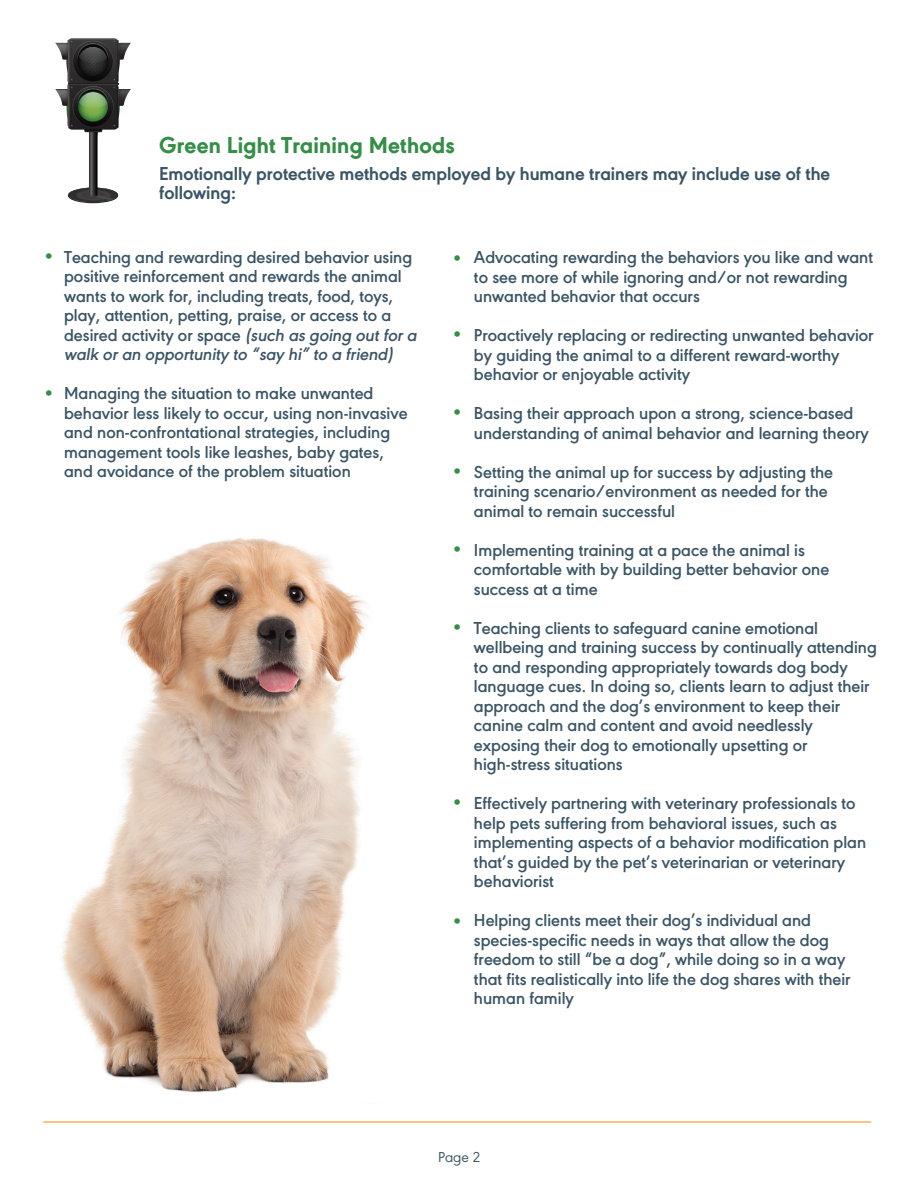
<style>
.page{position:relative;width:918px;height:1188px;background:#fff}
.page>*{position:absolute;margin:0;border:0;box-sizing:border-box;transform-origin:0 0}
.t1{font:800 24px "URW Geometric";letter-spacing:.01em;color:#348e46}
.t2{font:700 19.5px/19.5px "URW Geometric";color:#3b5566}
.t3{font:600 18px/19.5px "URW Geometric";color:#3b5566}
.t4{font:600 18px "URW Geometric";color:#348e46}
.t5{font:15px "URW Geometric";color:#3b5566}
.s1{font-style:italic}
</style>
<div class="page">
<svg style="left:55px;top:38px;width:76px;height:165px"></svg>
<img style="left:61px;top:538px;width:308px;height:554px">
<hr style="left:43px;top:1121px;width:828px;height:2px;background:#fbb254">
<h1 class="t1" style="left:159px;top:127px;width:297px">Green Light Training Methods</h1>
<p class="t2" style="left:159px;top:162px;width:673px">Emotionally protective methods employed by humane trainers may include use of the following:</p>
<p class="t4" style="left:45px;top:243px;width:10px">•</p>
<p class="t4" style="left:45px;top:379px;width:10px">•</p>
<p class="t3" style="left:64px;top:246px;width:354px">Teaching and rewarding desired behavior using positive reinforcement and rewards the animal wants to work for, including treats, food, toys, play, attention, petting, praise, or access to a desired activity or space <span class="s1">(such as going out for a walk or an opportunity to “say hi” to a friend)</span></p>
<p class="t3" style="left:64px;top:382px;width:345px">Managing the situation to make unwanted behavior less likely to occur, using non-invasive and non-confrontational strategies, including management tools like leashes, baby gates, and avoidance of the problem situation</p>
<p class="t4" style="left:453px;top:245px;width:10px">•</p>
<p class="t4" style="left:453px;top:321px;width:10px">•</p>
<p class="t4" style="left:453px;top:399px;width:10px">•</p>
<p class="t4" style="left:453px;top:458px;width:10px">•</p>
<p class="t4" style="left:453px;top:535px;width:10px">•</p>
<p class="t4" style="left:453px;top:613px;width:10px">•</p>
<p class="t4" style="left:453px;top:789px;width:10px">•</p>
<p class="t4" style="left:453px;top:907px;width:10px">•</p>
<p class="t3" style="left:474px;top:246px;width:401px">Advocating rewarding the behaviors you like and want to see more of while ignoring and/or not rewarding unwanted behavior that occurs</p>
<p class="t3" style="left:474px;top:324px;width:401px">Proactively replacing or redirecting unwanted behavior by guiding the animal to a different reward-worthy behavior or enjoyable activity</p>
<p class="t3" style="left:474px;top:402px;width:396px">Basing their approach upon a strong, science-based understanding of animal behavior and learning theory</p>
<p class="t3" style="left:474px;top:461px;width:361px">Setting the animal up for success by adjusting the training scenario/environment as needed for the animal to remain successful</p>
<p class="t3" style="left:474px;top:539px;width:357px">Implementing training at a pace the animal is comfortable with by building better behavior one success at a time</p>
<p class="t3" style="left:474px;top:617px;width:404px">Teaching clients to safeguard canine emotional wellbeing and training success by continually attending to and responding appropriately towards dog body language cues. In doing so, clients learn to adjust their approach and the dog’s environment to keep their canine calm and content and avoid needlessly exposing their dog to emotionally upsetting or high-stress situations</p>
<p class="t3" style="left:474px;top:792px;width:394px">Effectively partnering with veterinary professionals to help pets suffering from behavioral issues, such as implementing aspects of a behavior modification plan that’s guided by the pet’s veterinarian or veterinary behaviorist</p>
<p class="t3" style="left:474px;top:909px;width:378px">Helping clients meet their dog’s individual and species-specific needs in ways that allow the dog freedom to still “be a dog”, while doing so in a way that fits realistically into life the dog shares with their human family</p>
<p class="t5" style="left:438px;top:1146px;width:43px">Page 2</p>
</div>
